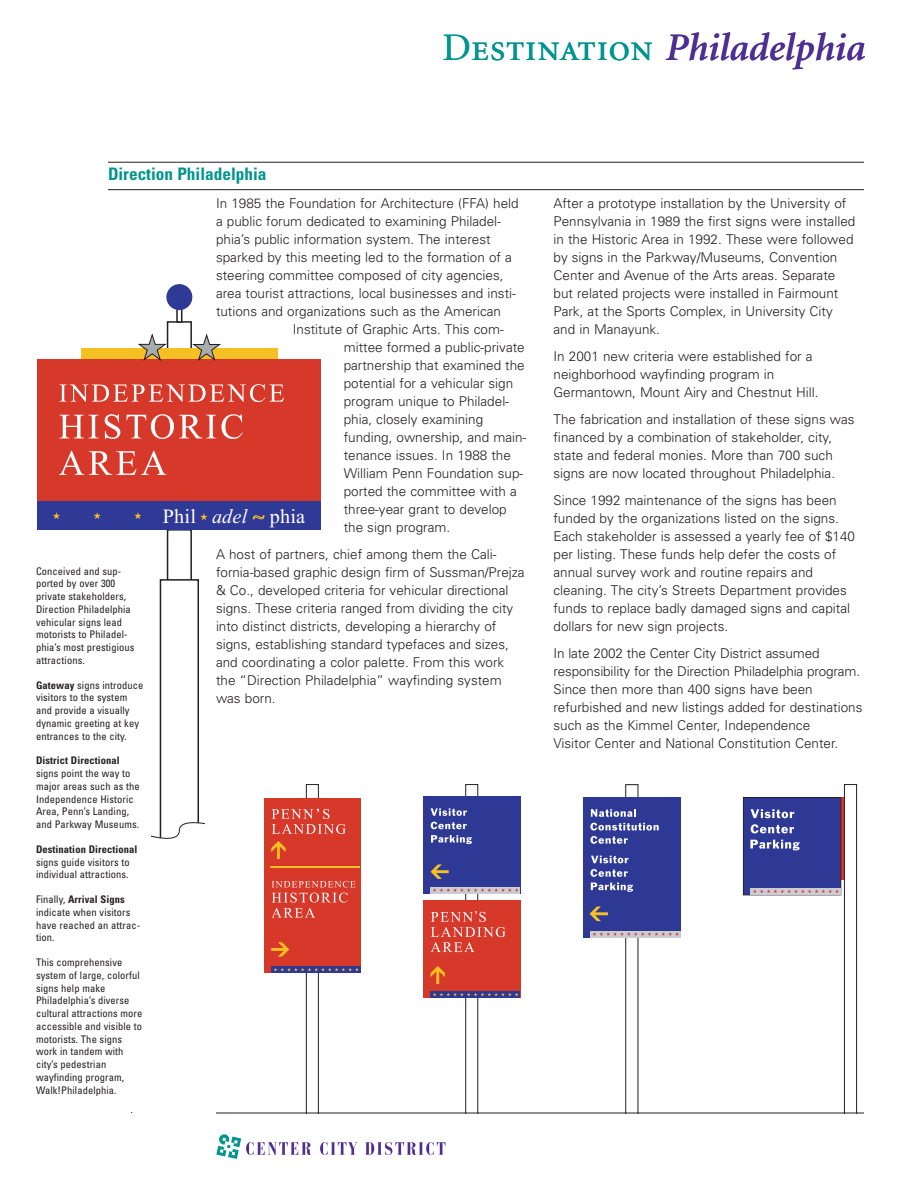
<style>
.page{position:relative;width:918px;height:1188px;background:#fff}
.page>*{position:absolute;margin:0;border:0;box-sizing:border-box;transform-origin:0 0}
.t1{font:italic 600 39px "Minion";color:#4d2f91}
.t2{font:20.25px "Times New Roman";letter-spacing:.01em;color:#fff}
.t3{font:700 condensed 17.25px "Univers";color:#00958e}
.t4{font:300 13.5px/18px "Univers";color:#231f20}
.t5{font:condensed 10.5px/12.8px "Univers";letter-spacing:.01em;color:#231f20}
.t6{font:700 condensed 10.5px "Univers";letter-spacing:.01em;color:#231f20}
.s1{font-family:"Minion Regular SC";font-weight:400;font-style:normal;color:#00958e}
.s2{font-weight:700}
.s3{font-style:italic}
.s4{font-weight:700;font-style:italic;color:#f5c023}
</style>
<div class="page">
<div style="left:167px;top:321px;width:25px;height:40px;background:#fff;border:2px solid #231f20"></div>
<div style="left:81px;top:348px;width:196px;height:12px;background:#f5c023"></div>
<div style="left:38px;top:360px;width:283px;height:170px;background:#d6382a"></div>
<div style="left:167px;top:529px;width:25px;height:52px;background:#fff;border:2px solid #231f20"></div>
<div style="left:160px;top:579px;width:39px;height:467px;background:#fff;border:2px solid #231f20"></div>
<svg style="left:176px;top:310px;width:6px;height:13px"></svg>
<div style="left:166px;top:284px;width:26px;height:26px;background:#2f3996;border-radius:50%"></div>
<svg style="left:138px;top:334px;width:29px;height:27px"></svg>
<svg style="left:192px;top:335px;width:29px;height:26px"></svg>
<div style="left:38px;top:501px;width:283px;height:29px;background:#2f3996"></div>
<svg style="left:200px;top:513px;width:7px;height:7px"></svg>
<svg style="left:94px;top:512px;width:7px;height:7px"></svg>
<svg style="left:134px;top:512px;width:8px;height:7px"></svg>
<svg style="left:53px;top:512px;width:7px;height:7px"></svg>
<svg style="left:59px;top:451px;width:107px;height:24px"></svg>
<svg style="left:59px;top:415px;width:40px;height:23px"></svg>
<svg style="left:105px;top:414px;width:15px;height:25px"></svg>
<svg style="left:126px;top:414px;width:117px;height:25px"></svg>
<svg style="left:59px;top:384px;width:225px;height:18px"></svg>
<svg style="left:151px;top:813px;width:54px;height:233px"></svg>
<svg style="left:320px;top:1142px;width:37px;height:13px"></svg>
<svg style="left:365px;top:1142px;width:80px;height:13px"></svg>
<svg style="left:216px;top:1134px;width:95px;height:25px"></svg>
<hr style="left:108px;top:162px;width:756px;height:1px;background:#231f20">
<hr style="left:108px;top:189px;width:756px;height:1px;background:#231f20">
<div style="left:264px;top:798px;width:97px;height:175px;background:#d6382a"></div>
<div style="left:271px;top:967px;width:90px;height:6px;background:#2e3996"></div>
<svg style="left:271px;top:785px;width:88px;height:328px"></svg>
<hr style="left:271px;top:866px;width:89px;height:2px;background:#f5c023">
<div style="left:743px;top:797px;width:98px;height:98px;background:#2e3996;border:1px solid #231f20"></div>
<svg style="left:750px;top:785px;width:107px;height:328px"></svg>
<div style="left:583px;top:797px;width:98px;height:141px;background:#2e3996"></div>
<div style="left:590px;top:931px;width:91px;height:7px;background:#c9cdd3"></div>
<svg style="left:590px;top:785px;width:89px;height:328px"></svg>
<div style="left:423px;top:796px;width:97px;height:98px;background:#2e3996"></div>
<div style="left:430px;top:887px;width:90px;height:7px;background:#c9cdd3"></div>
<div style="left:423px;top:901px;width:97px;height:97px;background:#d6382a"></div>
<div style="left:430px;top:991px;width:90px;height:7px;background:#2e3996"></div>
<svg style="left:430px;top:785px;width:89px;height:328px"></svg>
<hr style="left:216px;top:1113px;width:648px;height:1px;background:#231f20">
<p class="t3" style="left:108px;top:168px;width:160px">Direction Philadelphia</p>
<h1 class="t1" style="left:442px;top:32px;width:423px"><span class="s1">Destination</span> Philadelphia</h1>
<p class="t5" style="left:36px;top:565px;width:100px">Conceived and sup&shy;ported by over 300 private stakeholders,<br>Direction Philadelphia vehicular signs lead motorists to Philadel&shy;phia’s most prestigious attractions.</p>
<p class="t5" style="left:36px;top:679px;width:109px"><span class="s2">Gateway</span> signs introduce visitors to the system and provide a visually dynamic greeting at key entrances to the city.</p>
<p class="t6" style="left:36px;top:757px;width:85px">District Directional</p>
<p class="t5" style="left:36px;top:768px;width:105px">signs point the way to major areas such as the<br>Independence Historic<br>Area, Penn’s Landing, and Parkway Museums.</p>
<p class="t6" style="left:36px;top:845px;width:103px">Destination Directional</p>
<p class="t5" style="left:36px;top:856px;width:95px">signs guide visitors to individual attractions.</p>
<p class="t5" style="left:36px;top:894px;width:106px">Finally, <span class="s2">Arrival Signs </span>indicate when visitors have reached an attrac&shy;tion.</p>
<p class="t5" style="left:36px;top:957px;width:108px">This comprehensive system of large, colorful signs help make<br>Philadelphia’s diverse cultural attractions more accessible and visible to motorists. The signs work in tandem with city’s pedestrian wayfinding program,<br>Walk!Philadelphia.</p>
<p class="t4" style="left:216px;top:195px;width:304px">In 1985 the Foundation for Architecture (FFA) held</p>
<p class="t4" style="left:216px;top:213px;width:287px">a public forum dedicated to examining Philadel-</p>
<p class="t4" style="left:216px;top:231px;width:276px">phia’s public information system. The interest</p>
<p class="t4" style="left:216px;top:249px;width:297px">sparked by this meeting led to the formation of a</p>
<p class="t4" style="left:216px;top:267px;width:289px">steering committee composed of city agencies,</p>
<p class="t4" style="left:216px;top:285px;width:301px">area tourist attractions, local businesses and insti-</p>
<p class="t4" style="left:216px;top:303px;width:287px">tutions and organizations such as the American</p>
<p class="t4" style="left:293px;top:321px;width:213px">Institute of Graphic Arts. This com-</p>
<p class="t4" style="left:344px;top:339px;width:183px">mittee formed a public-private</p>
<p class="t4" style="left:344px;top:357px;width:183px">partnership that examined the</p>
<p class="t4" style="left:344px;top:375px;width:171px">potential for a vehicular sign</p>
<p class="t4" style="left:344px;top:393px;width:167px">program unique to Philadel-</p>
<p class="t4" style="left:344px;top:411px;width:141px">phia, closely examining</p>
<p class="t4" style="left:344px;top:429px;width:184px">funding, ownership, and main-</p>
<p class="t4" style="left:344px;top:447px;width:169px">tenance issues. In 1988 the</p>
<p class="t4" style="left:344px;top:465px;width:181px">William Penn Foundation sup-</p>
<p class="t4" style="left:344px;top:483px;width:175px">ported the committee with a</p>
<p class="t4" style="left:344px;top:501px;width:165px">three-year grant to develop</p>
<p class="t4" style="left:344px;top:519px;width:108px">the sign program.</p>
<p class="t4" style="left:216px;top:546px;width:310px">A host of partners, chief among them the Cali&shy;fornia-based graphic design firm of Sussman/Prejza &amp; Co., developed criteria for vehicular directional signs. These criteria ranged from dividing the city into distinct districts, developing a hierarchy of signs, establishing standard typefaces and sizes, and coordinating a color palette. From this work the “Direction Philadelphia” wayfinding system was born.</p>
<h2 class="t2" style="left:163px;top:509px;width:144px">Phil <span class="s3">adel</span> <span class="s4">~</span> phia</h2>
<p class="t4" style="left:554px;top:195px;width:303px">After a prototype installation by the University of Pennsylvania in 1989 the first signs were installed in the Historic Area in 1992. These were followed by signs in the Parkway/Museums, Convention Center and Avenue of the Arts areas. Separate but related projects were installed in Fairmount Park, at the Sports Complex, in University City and in Manayunk.</p>
<p class="t4" style="left:554px;top:348px;width:267px">In 2001 new criteria were established for a neighborhood wayfinding program in<br>Germantown, Mount Airy and Chestnut Hill.</p>
<p class="t4" style="left:554px;top:411px;width:303px">The fabrication and installation of these signs was financed by a combination of stakeholder, city, state and federal monies. More than 700 such signs are now located throughout Philadelphia.</p>
<p class="t4" style="left:554px;top:492px;width:303px">Since 1992 maintenance of the signs has been funded by the organizations listed on the signs.<br>Each stakeholder is assessed a yearly fee of $140 per listing. These funds help defer the costs of annual survey work and routine repairs and cleaning. The city’s Streets Department provides funds to replace badly damaged signs and capital dollars for new sign projects.</p>
<p class="t4" style="left:554px;top:645px;width:311px">In late 2002 the Center City District assumed responsibility for the Direction Philadelphia program.<br>Since then more than 400 signs have been refurbished and new listings added for destinations such as the Kimmel Center, Independence<br>Visitor Center and National Constitution Center.</p>
</div>
